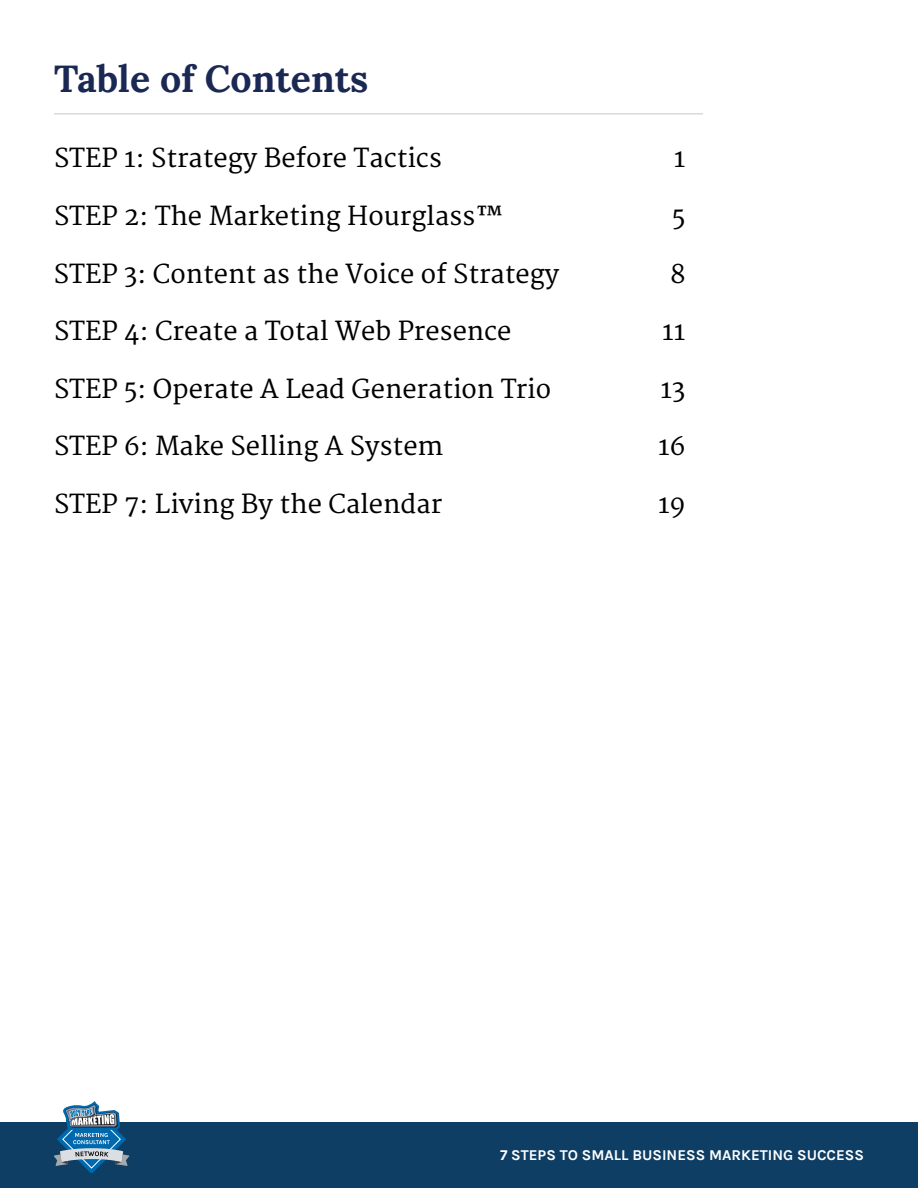
<style>
.page{position:relative;width:918px;height:1188px;background:#fff}
.page>*{position:absolute;margin:0;border:0;box-sizing:border-box;transform-origin:0 0}
.t1{font:700 37.5px "Lora";color:#1a2854}
.t2{font:25.5px "Merriweather";color:#000}
.t3{font:700 15px "Karla";color:#fff}
</style>
<div class="page">
<div style="left:0;top:1122px;width:918px;height:66px;background:#0f3e65"></div>
<svg style="left:54px;top:1101px;width:75px;height:71px"></svg>
<hr style="left:54px;top:113px;width:649px;height:1px;background:#c6c6c6">
<h1 class="t1" style="left:54px;top:54px;width:316px">Table of Contents</h1>
<p class="t2" style="left:54px;top:143px;width:389px">STEP 1: Strategy Before Tactics</p>
<p class="t2" style="left:674px;top:143px;width:13px">1</p>
<p class="t2" style="left:54px;top:201px;width:451px">STEP 2: The Marketing Hourglass™</p>
<p class="t2" style="left:672px;top:201px;width:15px">5</p>
<p class="t2" style="left:54px;top:259px;width:507px">STEP 3: Content as the Voice of Strategy</p>
<p class="t2" style="left:670px;top:259px;width:17px">8</p>
<p class="t2" style="left:54px;top:316px;width:459px">STEP 4: Create a Total Web Presence</p>
<p class="t2" style="left:662px;top:316px;width:25px">11</p>
<p class="t2" style="left:54px;top:374px;width:499px">STEP 5: Operate A Lead Generation Trio</p>
<p class="t2" style="left:661px;top:374px;width:26px">13</p>
<p class="t2" style="left:54px;top:431px;width:391px">STEP 6: Make Selling A System</p>
<p class="t2" style="left:658px;top:431px;width:29px">16</p>
<p class="t2" style="left:54px;top:489px;width:390px">STEP 7: Living By the Calendar</p>
<p class="t2" style="left:658px;top:489px;width:29px">19</p>
<p class="t3" style="left:500px;top:1146px;width:365px">7 STEPS TO SMALL BUSINESS MARKETING SUCCESS</p>
</div>
